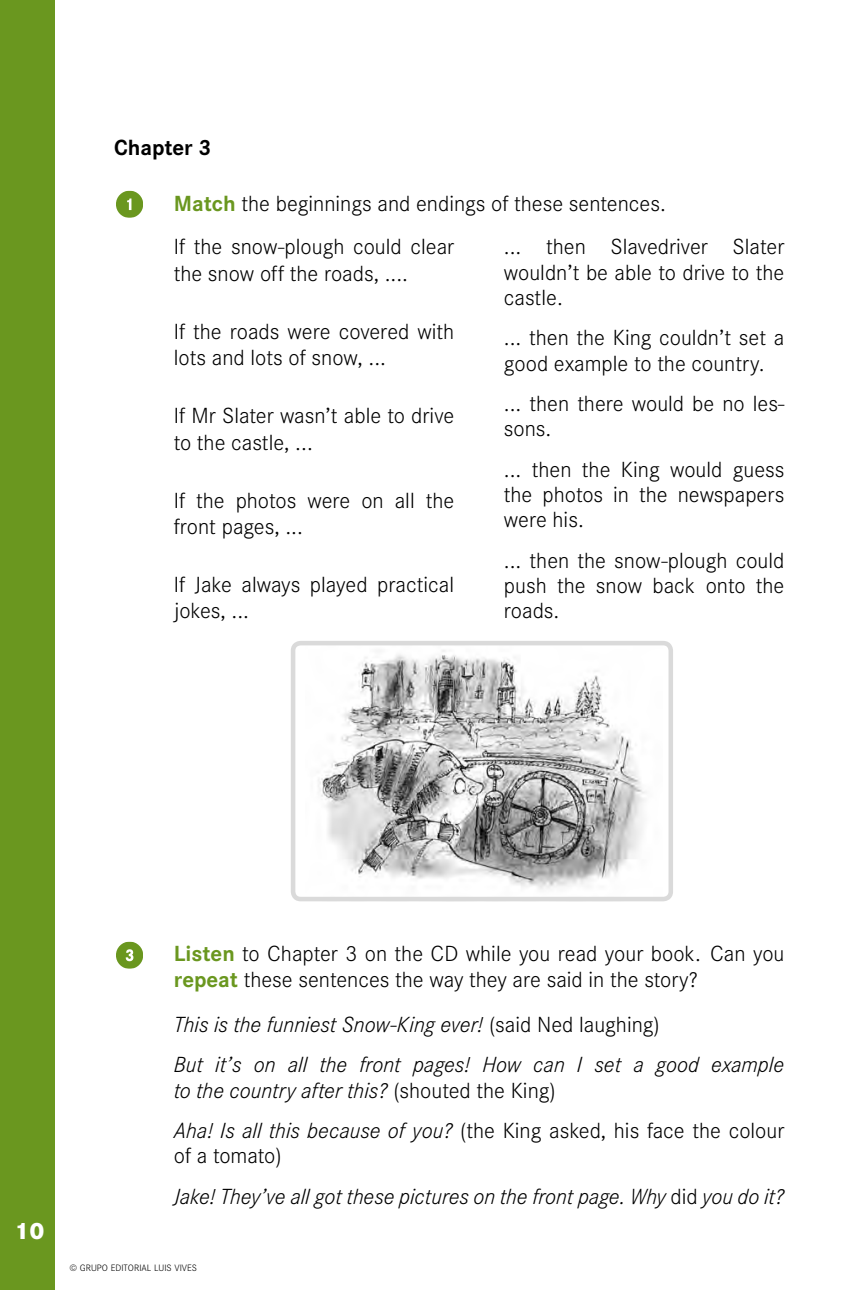
<style>
.page{position:relative;width:844px;height:1290px;background:#fff}
.page>*{position:absolute;margin:0;border:0;box-sizing:border-box;transform-origin:0 0}
.t1{font:800 24.5px "Corporate S";color:#fff}
.t2{font:300 22.75px/25.4px "Corporate S";color:#000}
.t3{font:italic 300 22.75px/40.2px "Corporate S";color:#000}
.t4{font:700 22.75px "Corporate S";color:#000}
.t5{font:300 9.62px "Corporate S";color:#000}
.s1{font-weight:700;color:#6a971f}
.s2{font-style:normal}
</style>
<div class="page">
<div style="left:0;top:0;width:55px;height:1290px;background:#6a971f"></div>
<svg style="left:116px;top:191px;width:27px;height:27px"></svg>
<img style="left:318px;top:650px;width:328px;height:240px">
<div style="left:291px;top:641px;width:382px;height:260px;border:5px solid #dadada;border-radius:8px"></div>
<svg style="left:116px;top:941px;width:27px;height:28px"></svg>
<p class="t4" style="left:114px;top:135px;width:99px">Chapter 3</p>
<p class="t2" style="left:174px;top:181px;width:493px;line-height:43.9px"><span class="s1">Match</span> the beginnings and endings of these sentences.<br>If the snow-plough could clear</p>
<p class="t2" style="left:174px;top:261px;width:236px">the snow off the roads, ....</p>
<p class="t2" style="left:504px;top:235px;width:282px;text-align:justify">... then Slavedriver Slater wouldn’t be able to drive to the castle.</p>
<p class="t2" style="left:504px;top:326px;width:282px">... then the King couldn’t set a good example to the country.</p>
<p class="t2" style="left:504px;top:391px;width:282px">... then there would be no les&shy;sons.</p>
<p class="t2" style="left:504px;top:457px;width:282px;text-align:justify">... then the King would guess the photos in the newspapers were his.</p>
<p class="t2" style="left:504px;top:548px;width:282px;text-align:justify">... then the snow-plough could push the snow back onto the roads.</p>
<p class="t2" style="left:174px;top:319px;width:282px;line-height:26.1px">If the roads were covered with lots and lots of snow, ...</p>
<p class="t2" style="left:174px;top:403px;width:282px;line-height:26.1px">If Mr Slater wasn’t able to drive to the castle, ...</p>
<p class="t2" style="left:174px;top:488px;width:282px;line-height:26.1px">If the photos were on all the front pages, ...</p>
<p class="t2" style="left:174px;top:572px;width:282px;line-height:26.1px">If Jake always played practical jokes, ...</p>
<p class="t1" style="left:15px;top:1216px;width:32px">10</p>
<p class="t2" style="left:174px;top:941px;width:612px"><span class="s1">Listen</span> to Chapter 3 on the CD while you read your book. Can you <span class="s1">repeat</span> these sentences the way they are said in the story?</p>
<p class="t3" style="left:174px;top:1004px;width:612px">This is the funniest Snow-King ever! <span class="s2">(said Ned laughing)<br></span>But it’s on all the front pages! How can I set a good example</p>
<p class="t3" style="left:174px;top:1070px;width:612px">to the country after this? <span class="s2">(shouted the King)<br></span>Aha! Is all this because of you? <span class="s2">(the King asked, his face the colour</span></p>
<p class="t3" style="left:174px;top:1136px;width:612px"><span class="s2">of a tomato)<br></span>Jake! They’ve all got these pictures on the front page. Why <span class="s2">did</span> you do it?</p>
<p class="t5" style="left:69px;top:1263px;width:129px">© Grupo Editorial Luis Vives</p>
</div>
